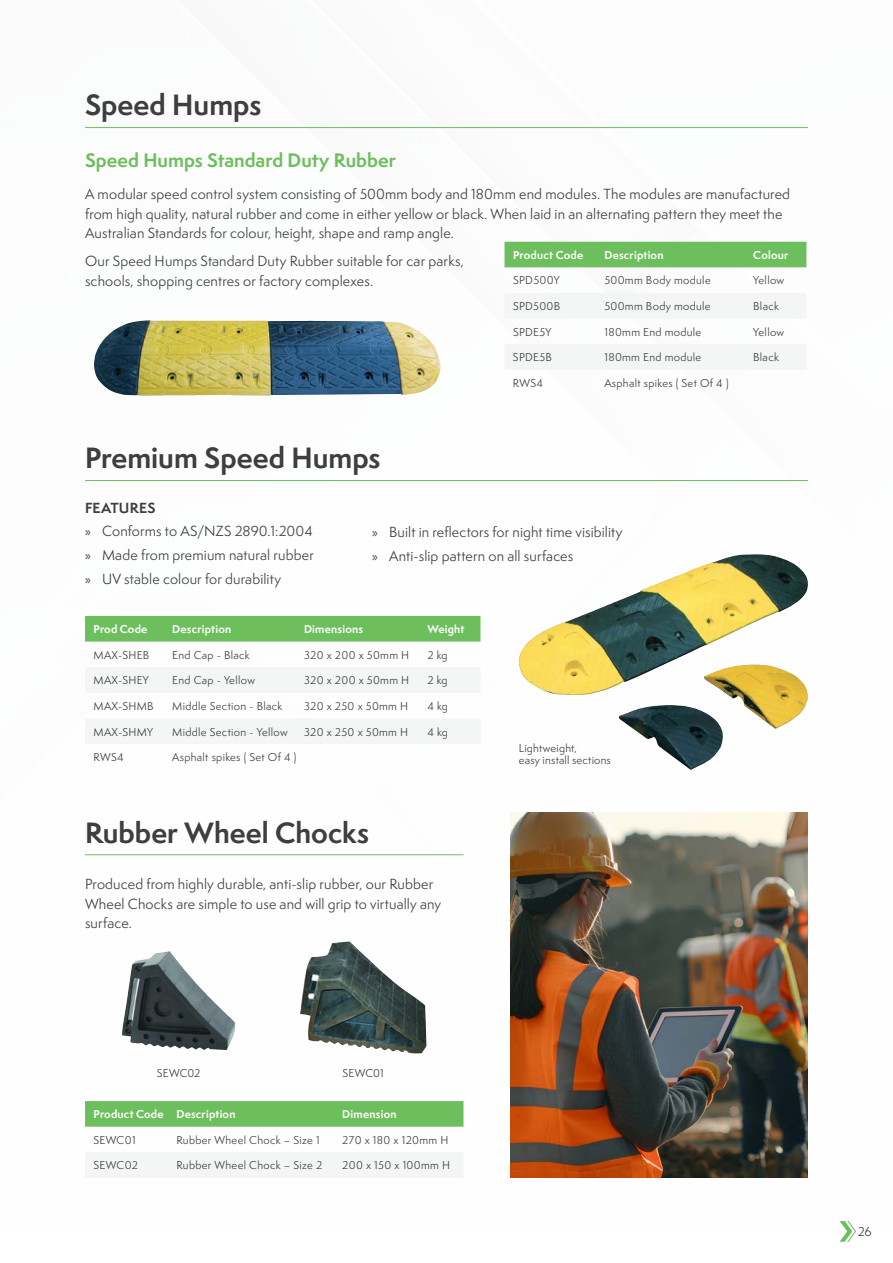
<style>
.page{position:relative;width:893px;height:1263px;background:#fff}
.page>*{position:absolute;margin:0;border:0;box-sizing:border-box;transform-origin:0 0}
.Header_-_Product_Name{font:700 27px "Semplicita Pro";color:#3e3e3f}
.t1{font:700 18px "Semplicita Pro";letter-spacing:.005em;color:#6dbf5d}
.Paragraph{font:13.5px/19.5px "Semplicita Pro";letter-spacing:.01em;color:#3e3e3f}
.Header_-_Sub_2{font:700 13.5px "Semplicita Pro";letter-spacing:.015em;color:#3e3e3f}
.t2{font:12px "Semplicita Pro";color:#3e3e3f}
.Table_-_Data{font:10.5px "Semplicita Pro";letter-spacing:.03em;color:#3e3e3f}
.Table_-_Header_white{font:700 10.5px "Semplicita Pro";letter-spacing:.02em;color:#fff}
.Caption_-_Left{font:10.5px/12.6px "Semplicita Pro";letter-spacing:.02em;color:#3e3e3f}
.Caption_-_Center{font:10.5px "Semplicita Pro";color:#3e3e3f}
.s1{font-family:"Myriad Pro"}
</style>
<div class="page">
<img style="left:85px;top:128px;width:755px;height:1114px">
<svg style="left:840px;top:1221px;width:16px;height:21px"></svg>
<div style="left:504px;top:242px;width:302px;height:25px;background:#6dbf5d"></div>
<svg style="left:504px;top:293px;width:302px;height:77px"></svg>
<hr style="left:85px;top:127px;width:723px;height:1px;background:#6dbf5d">
<img style="left:94px;top:320px;width:347px;height:76px">
<div style="left:85px;top:616px;width:395px;height:26px;background:#6dbf5d"></div>
<svg style="left:85px;top:667px;width:395px;height:77px"></svg>
<img style="left:619px;top:705px;width:53px;height:22px">
<img style="left:519px;top:554px;width:290px;height:141px">
<hr style="left:85px;top:480px;width:723px;height:1px;background:#6dbf5d">
<svg style="left:85px;top:1101px;width:378px;height:26px;background:#6fbf5f"></svg>
<div style="left:85px;top:1152px;width:378px;height:26px;background:#f4f5f5"></div>
<img style="left:121px;top:951px;width:116px;height:99px">
<img style="left:300px;top:941px;width:126px;height:112px">
<hr style="left:85px;top:854px;width:378px;height:1px;background:#6dbf5d">
<img style="left:510px;top:812px;width:298px;height:366px">
<p class="Header_-_Product_Name" style="left:85px;top:85px;width:178px">Speed Humps</p>
<h2 class="t1" style="left:85px;top:147px;width:312px">Speed Humps Standard Duty Rubber</h2>
<p class="Paragraph" style="left:85px;top:184px;width:706px">A modular speed control system consisting of 500mm body and 180mm end modules. The modules are manufactured from high quality, natural rubber and come in either yellow or black. When laid in an alternating pattern they meet the<br>Australian Standards for colour, height, shape and ramp angle.</p>
<p class="Paragraph" style="left:85px;top:251px;width:380px">Our Speed Humps Standard Duty Rubber suitable for car parks, schools, shopping centres or factory complexes.</p>
<p class="Table_-_Header_white" style="left:513px;top:247px;width:72px">Product Code</p>
<p class="Table_-_Header_white" style="left:604px;top:247px;width:61px">Description</p>
<p class="Table_-_Header_white" style="left:753px;top:247px;width:37px">Colour</p>
<p class="Table_-_Data" style="left:513px;top:273px;width:48px">SPD500Y</p>
<p class="Table_-_Data" style="left:604px;top:273px;width:108px">500mm Body module</p>
<p class="Table_-_Data" style="left:753px;top:273px;width:32px">Yellow</p>
<p class="Table_-_Data" style="left:513px;top:299px;width:49px">SPD500B</p>
<p class="Table_-_Data" style="left:604px;top:299px;width:108px">500mm Body module</p>
<p class="Table_-_Data" style="left:753px;top:299px;width:27px">Black</p>
<p class="Table_-_Data" style="left:513px;top:324px;width:40px">SPDE5Y</p>
<p class="Table_-_Data" style="left:604px;top:324px;width:98px">180mm End module</p>
<p class="Table_-_Data" style="left:753px;top:324px;width:32px">Yellow</p>
<p class="Table_-_Data" style="left:513px;top:350px;width:41px">SPDE5B</p>
<p class="Table_-_Data" style="left:604px;top:350px;width:98px">180mm End module</p>
<p class="Table_-_Data" style="left:753px;top:350px;width:27px">Black</p>
<p class="Table_-_Data" style="left:513px;top:376px;width:32px">RWS4</p>
<p class="Table_-_Data" style="left:604px;top:376px;width:126px">Asphalt spikes ( Set Of 4 )</p>
<p class="Header_-_Product_Name" style="left:85px;top:438px;width:297px">Premium Speed Humps</p>
<p class="Header_-_Sub_2" style="left:85px;top:497px;width:72px">FEATURES</p>
<p class="Paragraph" style="left:85px;top:521px;width:229px"><span class="s1">»</span> Conforms to AS/NZS 2890.1:2004</p>
<p class="Paragraph" style="left:85px;top:545px;width:230px"><span class="s1">»</span> Made from premium natural rubber</p>
<p class="Paragraph" style="left:85px;top:569px;width:198px"><span class="s1">»</span> UV stable colour for durability</p>
<p class="Paragraph" style="left:372px;top:520px;width:252px;line-height:23.7px"><span class="s1">»</span> Built in reflectors for night time visibility <span class="s1">»</span> Anti-slip pattern on all surfaces</p>
<p class="Table_-_Header_white" style="left:94px;top:621px;width:55px">Prod Code</p>
<p class="Table_-_Header_white" style="left:172px;top:621px;width:61px">Description</p>
<p class="Table_-_Header_white" style="left:304px;top:621px;width:61px">Dimensions</p>
<p class="Table_-_Header_white" style="left:427px;top:621px;width:39px">Weight</p>
<p class="Table_-_Data" style="left:94px;top:647px;width:57px">MAX-SHEB</p>
<p class="Table_-_Data" style="left:172px;top:647px;width:79px">End Cap - Black</p>
<p class="Table_-_Data" style="left:304px;top:647px;width:107px">320 x 200 x 50mm H</p>
<p class="Table_-_Data" style="left:427px;top:647px;width:22px">2 kg</p>
<p class="Table_-_Data" style="left:94px;top:673px;width:57px">MAX-SHEY</p>
<p class="Table_-_Data" style="left:172px;top:673px;width:84px">End Cap - Yellow</p>
<p class="Table_-_Data" style="left:304px;top:673px;width:107px">320 x 200 x 50mm H</p>
<p class="Table_-_Data" style="left:427px;top:673px;width:22px">2 kg</p>
<p class="Table_-_Data" style="left:94px;top:699px;width:62px">MAX-SHMB</p>
<p class="Table_-_Data" style="left:172px;top:699px;width:112px">Middle Section - Black</p>
<p class="Table_-_Data" style="left:304px;top:699px;width:106px">320 x 250 x 50mm H</p>
<p class="Table_-_Data" style="left:427px;top:699px;width:22px">4 kg</p>
<p class="Table_-_Data" style="left:94px;top:724px;width:61px">MAX-SHMY</p>
<p class="Table_-_Data" style="left:172px;top:724px;width:117px">Middle Section - Yellow</p>
<p class="Table_-_Data" style="left:304px;top:724px;width:106px">320 x 250 x 50mm H</p>
<p class="Table_-_Data" style="left:427px;top:724px;width:22px">4 kg</p>
<p class="Table_-_Data" style="left:94px;top:750px;width:32px">RWS4</p>
<p class="Table_-_Data" style="left:172px;top:750px;width:126px">Asphalt spikes ( Set Of 4 )</p>
<p class="Caption_-_Left" style="left:519px;top:741px;width:94px">Lightweight,<br>easy install sections</p>
<p class="Header_-_Product_Name" style="left:85px;top:812px;width:286px">Rubber Wheel Chocks</p>
<p class="Paragraph" style="left:85px;top:874px;width:358px">Produced from highly durable, anti-slip rubber, our Rubber<br>Wheel Chocks are simple to use and will grip to virtually any surface.</p>
<p class="Caption_-_Center" style="left:157px;top:1065px;width:45px">SEWC02</p>
<p class="Caption_-_Center" style="left:343px;top:1065px;width:43px">SEWC01</p>
<p class="Table_-_Header_white" style="left:94px;top:1106px;width:72px">Product Code</p>
<p class="Table_-_Header_white" style="left:176px;top:1106px;width:61px">Description</p>
<p class="Table_-_Header_white" style="left:342px;top:1106px;width:56px">Dimension</p>
<p class="Table_-_Data" style="left:94px;top:1132px;width:44px">SEWC01</p>
<p class="Table_-_Data" style="left:176px;top:1132px;width:145px">Rubber Wheel Chock – Size 1</p>
<p class="Table_-_Data" style="left:342px;top:1132px;width:108px">270 x 180 x 120mm H</p>
<p class="Table_-_Data" style="left:94px;top:1158px;width:46px">SEWC02</p>
<p class="Table_-_Data" style="left:176px;top:1158px;width:147px">Rubber Wheel Chock – Size 2</p>
<p class="Table_-_Data" style="left:342px;top:1158px;width:109px">200 x 150 x 100mm H</p>
<p class="t2" style="left:858px;top:1223px;width:15px">26</p>
</div>
